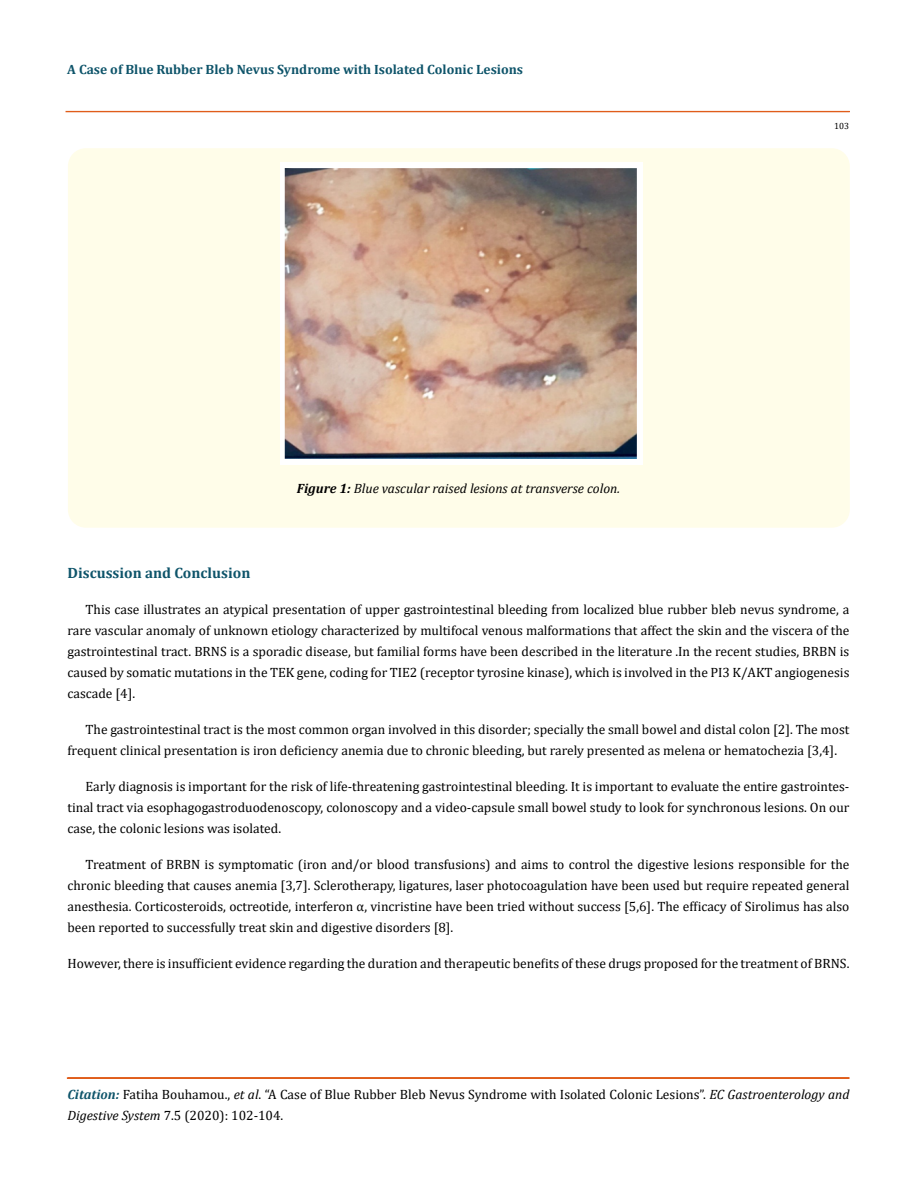
<style>
.page{position:relative;width:917px;height:1188px;background:#fff}
.page>*{position:absolute;margin:0;border:0;box-sizing:border-box;transform-origin:0 0}
.t1{font:700 15px "Cambria";color:#0e546a}
.t2{font:13.5px/21px "Cambria";color:#000;text-align:justify}
.t3{font:700 13.5px "Cambria";color:#0e546a}
.t4{font:italic 13.5px "Cambria";color:#000}
.t5{font:9px "Cambria";color:#000}
.s1{font-weight:700}
.s2{font-weight:700;font-style:italic;color:#0e546a}
.s3{font-style:italic}
</style>
<div class="page">
<div style="left:66px;top:111px;width:783px;height:1px;border:1px solid #e05d1a"></div>
<div style="left:67px;top:1078px;width:782px;height:1px;border:1px solid #e05d1a"></div>
<div style="left:68px;top:148px;width:781px;height:380px;background:#fffde9;border-radius:18px"></div>
<img style="left:280px;top:162px;width:362px;height:302px">
<p class="t3" style="left:67px;top:60px;width:457px">A Case of Blue Rubber Bleb Nevus Syndrome with Isolated Colonic Lesions</p>
<p class="t4" style="left:297px;top:479px;width:325px"><span class="s1">Figure 1:</span> Blue vascular raised lesions at transverse colon.</p>
<p class="t5" style="left:834px;top:120px;width:16px">103</p>
<p class="t1" style="left:68px;top:563px;width:184px">Discussion and Conclusion</p>
<p class="t2" style="left:68px;top:599px;width:783px;text-indent:18px">This case illustrates an atypical presentation of upper gastrointestinal bleeding from localized blue rubber bleb nevus syndrome, a rare vascular anomaly of unknown etiology characterized by multifocal venous malformations that affect the skin and the viscera of the gastrointestinal tract. BRNS is a sporadic disease, but familial forms have been described in the literature .In the recent studies, BRBN is caused by somatic mutations in the TEK gene, coding for TIE2 (receptor tyrosine kinase), which is involved in the PI3 K/AKT angiogenesis cascade [4].</p>
<p class="t2" style="left:68px;top:719px;width:783px;text-indent:18px">The gastrointestinal tract is the most common organ involved in this disorder; specially the small bowel and distal colon [2]. The most frequent clinical presentation is iron deficiency anemia due to chronic bleeding, but rarely presented as melena or hematochezia [3,4].</p>
<p class="t2" style="left:68px;top:776px;width:783px;text-indent:18px">Early diagnosis is important for the risk of life-threatening gastrointestinal bleeding. It is important to evaluate the entire gastrointes&shy;tinal tract via esophagogastroduodenoscopy, colonoscopy and a video-capsule small bowel study to look for synchronous lesions. On our case, the colonic lesions was isolated.</p>
<p class="t2" style="left:68px;top:854px;width:783px;text-indent:18px">Treatment of BRBN is symptomatic (iron and/or blood transfusions) and aims to control the digestive lesions responsible for the chronic bleeding that causes anemia [3,7]. Sclerotherapy, ligatures, laser photocoagulation have been used but require repeated general anesthesia. Corticosteroids, octreotide, interferon α, vincristine have been tried without success [5,6]. The efficacy of Sirolimus has also been reported to successfully treat skin and digestive disorders [8].</p>
<p class="t2" style="left:68px;top:953px;width:783px">However, there is insufficient evidence regarding the duration and therapeutic benefits of these drugs proposed for the treatment of BRNS.</p>
<p class="t2" style="left:67px;top:1084px;width:783px"><span class="s2">Citation:</span> Fatiha Bouhamou., <span class="s3">et al</span>. “A Case of Blue Rubber Bleb Nevus Syndrome with Isolated Colonic Lesions”. <span class="s3">EC Gastroenterology and<br>Digestive System</span> 7.5 (2020): 102-104.</p>
</div>
